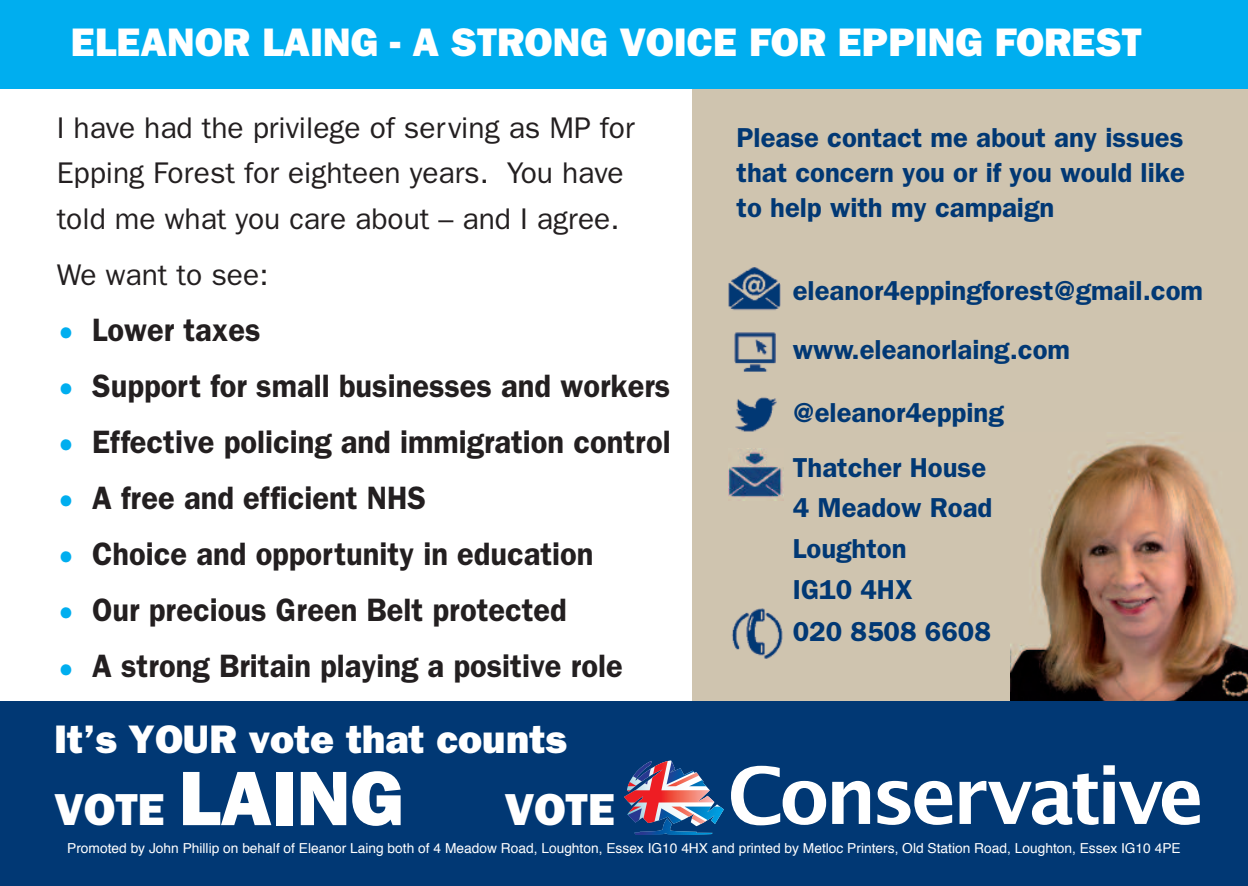
<style>
.page{position:relative;width:1248px;height:886px;background:#fff}
.page>*{position:absolute;margin:0;border:0;box-sizing:border-box;transform-origin:0 0}
.t1{font:800 77.5px "Franklin Gothic";color:#fff}
.t2{font:800 45px "Franklin Gothic";color:#fff}
.t3{font:800 40px "Franklin Gothic";color:#fff}
.t4{font:600 32.5px "Franklin Gothic";color:#231f20;scale:.95 1}
.t5{font:30px/45.5px "Franklin Gothic";color:#231f20}
.t6{font:600 27.5px/41.2px "Franklin Gothic";color:#013874}
.t7{font:13.75px "Helvetica";color:#fff}
.s1{color:#00aeef}
.s2{font-size:45px}
</style>
<div class="page">
<div style="left:692px;top:71px;width:555px;height:671px;background:#cfc4af"></div>
<div style="left:0;top:0;width:1247px;height:88px;background:#00aeef"></div>
<img style="left:1010px;top:440px;width:237px;height:262px">
<div style="left:0;top:702px;width:1247px;height:184px;background:#013874"></div>
<svg style="left:731px;top:766px;width:95px;height:59px"></svg>
<svg style="left:832px;top:781px;width:38px;height:43px"></svg>
<svg style="left:877px;top:781px;width:75px;height:44px"></svg>
<svg style="left:959px;top:765px;width:240px;height:60px"></svg>
<img style="left:624px;top:760px;width:99px;height:75px">
<img style="left:728px;top:267px;width:52px;height:43px">
<img style="left:734px;top:332px;width:42px;height:40px">
<img style="left:735px;top:397px;width:42px;height:35px">
<img style="left:728px;top:448px;width:55px;height:53px">
<img style="left:731px;top:608px;width:52px;height:51px">
<p class="t3" style="left:71px;top:19px;width:1072px">ELEANOR LAING - A STRONG VOICE FOR EPPING FOREST</p>
<p class="t5" style="left:57px;top:105px;width:579px">I have had the privilege of serving as MP for<br>Epping Forest for eighteen years. You have told me what you care about – and I agree.</p>
<p class="t5" style="left:57px;top:252px;width:213px">We want to see:</p>
<p class="t4" style="left:57px;top:311px;width:216px"><span class="s1">•</span> Lower taxes</p>
<p class="t4" style="left:57px;top:367px;width:647px"><span class="s1">•</span> Support for small businesses and workers</p>
<p class="t4" style="left:57px;top:423px;width:647px"><span class="s1">•</span> Effective policing and immigration control</p>
<p class="t4" style="left:57px;top:479px;width:390px"><span class="s1">•</span> A free and efficient NHS</p>
<p class="t4" style="left:57px;top:535px;width:566px"><span class="s1">•</span> Choice and opportunity in education</p>
<p class="t4" style="left:57px;top:591px;width:538px"><span class="s1">•</span> Our precious Green Belt protected</p>
<p class="t4" style="left:57px;top:647px;width:597px"><span class="s1">•</span> A strong Britain playing a positive role</p>
<p class="t6" style="left:736px;top:120px;width:450px;line-height:35px;text-align:justify">Please contact me about any issues that concern you or if you would like to help with my campaign</p>
<p class="t6" style="left:792px;top:261px;width:412px;line-height:59px">eleanor4eppingforest@gmail.com www.eleanorlaing.com</p>
<p class="t6" style="left:792px;top:385px;width:212px;line-height:54.8px">@eleanor4epping<br>Thatcher House</p>
<p class="t6" style="left:792px;top:487px;width:201px">4 Meadow Road<br>Loughton<br>IG10 4HX<br>020 8508 6608</p>
<p class="t3" style="left:54px;top:715px;width:514px">It’s YOUR vote that counts</p>
<h1 class="t1" style="left:54px;top:753px;width:350px"><span class="s2">VOTE</span> LAING</h1>
<h2 class="t2" style="left:504px;top:783px;width:112px">VOTE</h2>
<p class="t7" style="left:67px;top:842px;width:1114px">Promoted by John Phillip on behalf of Eleanor Laing both of 4 Meadow Road, Loughton, Essex IG10 4HX and printed by Metloc Printers, Old Station Road, Loughton, Essex IG10 4PE</p>
</div>
